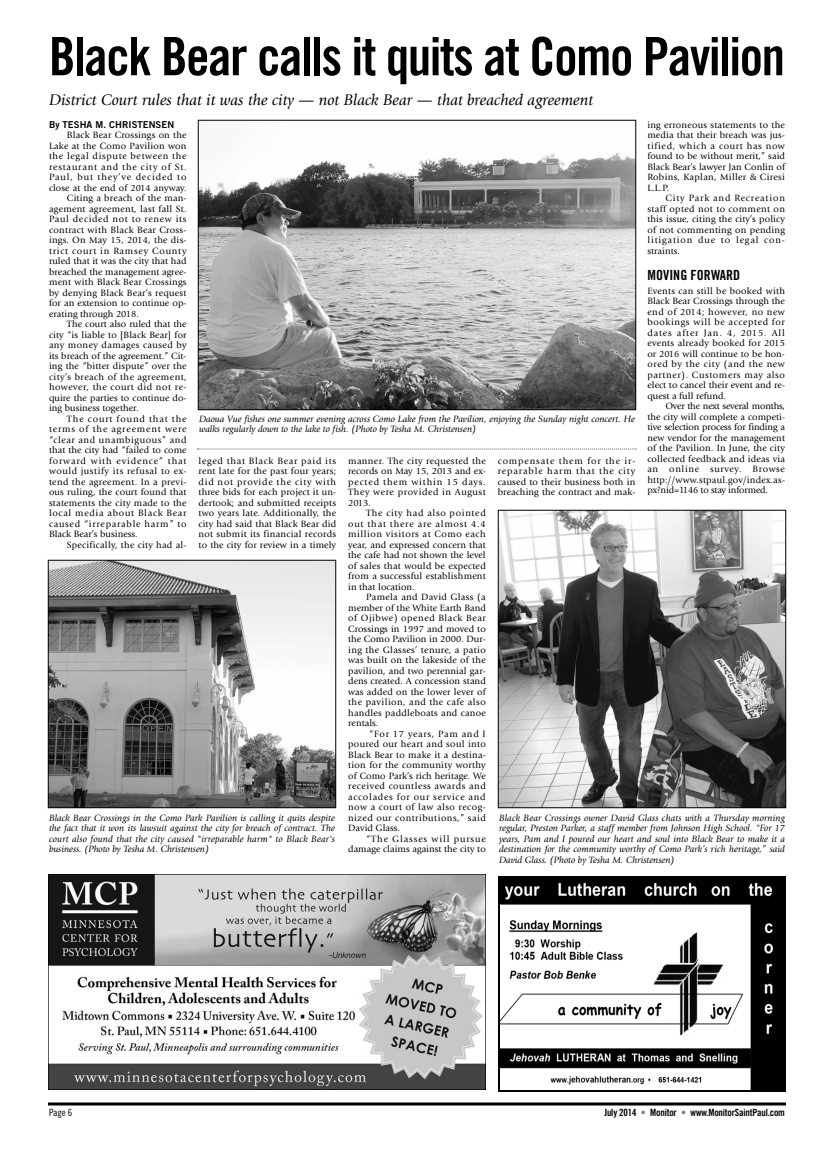
<style>
.page{position:relative;width:828px;height:1152px;background:#fff}
.page>*{position:absolute;margin:0;border:0;box-sizing:border-box;transform-origin:0 0}
.t1{font:53px "Trade Gothic Bold Cond Twenty";letter-spacing:-.03em;color:#000}
.t2{font:italic 16px "Giovanni";color:#000}
.t3{font:14px "Trade Gothic Bold Cond Twenty";letter-spacing:.005em;color:#000}
.t4{font:10px "Trade Gothic Bold Cond Twenty";letter-spacing:-.02em;color:#000}
.t5{font:10px "Trade Gothic Cond Eighteen";color:#000}
.t6{font:9.5px/10.5px "Giovanni";letter-spacing:.025em;color:#000;text-align:justify}
.t7{font:italic 9.5px/10.5px "Giovanni";color:#000;text-align:justify}
.t8{font:9.5px/10.5px "Giovanni";letter-spacing:.005em;color:#000;text-align:right}
.t9{font:9.5px "Giovanni";letter-spacing:.09em;color:#000}
.t10{font:9.5px "Giovanni";letter-spacing:.055em;color:#000}
.t11{font:9.5px "Giovanni";letter-spacing:.07em;color:#000}
.t12{font:9.5px "Giovanni";letter-spacing:.075em;color:#000}
.t13{font:9.5px "Giovanni";letter-spacing:.045em;color:#000}
.t14{font:9.5px "Giovanni";letter-spacing:.085em;color:#000}
.t15{font:9.5px "Giovanni";letter-spacing:.08em;color:#000}
.t16{font:9.5px "Giovanni";letter-spacing:.06em;color:#000}
.t17{font:9.5px "Trade Gothic Bold Two";letter-spacing:.005em;color:#000}
.s1{color:#808080}
</style>
<div class="page">
<svg style="left:48px;top:1102px;width:738px;height:4px;background:#3f3f3f"></svg>
<img style="left:50px;top:876px;width:434px;height:212px">
<div style="left:48px;top:874px;width:438px;height:216px;border:1px solid #000"></div>
<img style="left:501px;top:879px;width:282px;height:210px">
<div style="left:498px;top:876px;width:288px;height:216px;border:2px solid #000"></div>
<img style="left:200px;top:153px;width:434px;height:255px">
<div style="left:198px;top:120px;width:438px;height:290px;border:1px solid #000"></div>
<img style="left:500px;top:512px;width:284px;height:294px">
<div style="left:498px;top:510px;width:288px;height:298px;border:1px solid #000"></div>
<svg style="left:198px;top:448px;width:439px;height:2px"></svg>
<img style="left:50px;top:562px;width:284px;height:244px">
<div style="left:48px;top:560px;width:288px;height:248px;border:1px solid #000"></div>
<h1 class="t1" style="left:49px;top:37px;width:738px">Black Bear calls it quits at Como Pavilion</h1>
<h2 class="t2" style="left:49px;top:93px;width:546px">District Court rules that it was the city — not Black Bear — that breached agreement</h2>
<p class="t17" style="left:49px;top:121px;width:127px">By TESHA M. CHRISTENSEN</p>
<p class="t6" style="left:67px;top:131px;width:121px">Black Bear Crossings on the</p>
<p class="t6" style="left:49px;top:141px;width:139px">Lake at the Como Pavilion won</p>
<p class="t11" style="left:49px;top:153px;width:139px">the legal dispute between the</p>
<p class="t14" style="left:49px;top:163px;width:139px">restaurant and the city of St.</p>
<p class="t9" style="left:49px;top:174px;width:139px">Paul, but they’ve decided to</p>
<p class="t8" style="left:49px;top:183px;width:139px">close at the end of 2014 anyway.</p>
<p class="t6" style="left:67px;top:194px;width:121px">Citing a breach of the man-</p>
<p class="t6" style="left:49px;top:204px;width:139px">agement agreement, last fall St.</p>
<p class="t11" style="left:49px;top:216px;width:139px">Paul decided not to renew its</p>
<p class="t6" style="left:49px;top:225px;width:139px">contract with Black Bear Cross-</p>
<p class="t6" style="left:49px;top:236px;width:139px">ings. On May 15, 2014, the dis-</p>
<p class="t15" style="left:49px;top:247px;width:139px">trict court in Ramsey County</p>
<p class="t8" style="left:49px;top:257px;width:139px">ruled that it was the city that had</p>
<p class="t8" style="left:49px;top:267px;width:139px">breached the management agree-</p>
<p class="t6" style="left:49px;top:278px;width:139px">ment with Black Bear Crossings</p>
<p class="t6" style="left:49px;top:288px;width:139px">by denying Black Bear’s request</p>
<p class="t8" style="left:49px;top:299px;width:139px">for an extension to continue op-</p>
<p class="t8" style="left:49px;top:309px;width:91px">erating through 2018.</p>
<p class="t8" style="left:67px;top:320px;width:121px">The court also ruled that the</p>
<p class="t6" style="left:49px;top:330px;width:139px">city “is liable to [Black Bear] for</p>
<p class="t6" style="left:49px;top:341px;width:139px">any money damages caused by</p>
<p class="t8" style="left:49px;top:351px;width:139px">its breach of the agreement.” Cit-</p>
<p class="t6" style="left:49px;top:362px;width:139px">ing the “bitter dispute” over the</p>
<p class="t13" style="left:49px;top:373px;width:139px">city’s breach of the agreement,</p>
<p class="t10" style="left:49px;top:384px;width:139px">however, the court did not re-</p>
<p class="t8" style="left:49px;top:393px;width:139px">quire the parties to continue do-</p>
<p class="t8" style="left:49px;top:404px;width:91px">ing business together.</p>
<p class="t9" style="left:67px;top:415px;width:121px">The court found that the</p>
<p class="t9" style="left:49px;top:426px;width:139px">terms of the agreement were</p>
<p class="t16" style="left:49px;top:436px;width:139px">“clear and unambiguous” and</p>
<p class="t8" style="left:49px;top:446px;width:139px">that the city had “failed to come</p>
<p class="t9" style="left:49px;top:457px;width:139px">forward with evidence” that</p>
<p class="t10" style="left:49px;top:468px;width:139px">would justify its refusal to ex-</p>
<p class="t6" style="left:49px;top:477px;width:139px">tend the agreement. In a previ-</p>
<p class="t6" style="left:49px;top:488px;width:139px">ous ruling, the court found that</p>
<p class="t6" style="left:49px;top:498px;width:139px">statements the city made to the</p>
<p class="t12" style="left:49px;top:510px;width:139px">local media about Black Bear</p>
<p class="t12" style="left:49px;top:520px;width:139px">caused “irreparable harm” to</p>
<p class="t8" style="left:49px;top:530px;width:90px">Black Bear’s business.</p>
<p class="t6" style="left:67px;top:540px;width:121px">Specifically, the city had al-</p>
<p class="t6" style="left:647px;top:120px;width:139px">ing erroneous statements to the media that their breach was jus&shy;tified, which a court has now found to be without merit,” said Black Bear’s lawyer Jan Conlin of Robins, Kaplan, Miller &amp; Ciresi L.L.P.</p>
<p class="t6" style="left:647px;top:194px;width:139px;text-indent:18px">City Park and Recreation staff opted not to comment on this issue, citing the city’s policy of not commenting on pending litigation due to legal con&shy;straints.</p>
<h3 class="t3" style="left:647px;top:270px;width:94px">MOVING FORWARD</h3>
<p class="t6" style="left:647px;top:286px;width:139px">Events can still be booked with Black Bear Crossings through the end of 2014; however, no new bookings will be accepted for dates after Jan. 4, 2015. All events already booked for 2015 or 2016 will continue to be hon&shy;ored by the city (and the new partner). Customers may also elect to cancel their event and re&shy;quest a full refund.</p>
<p class="t6" style="left:647px;top:402px;width:139px;text-indent:18px">Over the next several months, the city will complete a competi&shy;tive selection process for finding a new vendor for the management of the Pavilion. In June, the city collected feedback and ideas via an online survey. Browse http://www.stpaul.gov/index.as&shy;px?nid=1146 to stay informed.</p>
<p class="t7" style="left:199px;top:414px;width:438px">Daoua Vue fishes one summer evening across Como Lake from the Pavilion, enjoying the Sunday night concert. He walks regularly down to the lake to fish. (Photo by Tesha M. Christensen)</p>
<p class="t6" style="left:498px;top:456px;width:139px">compensate them for the ir&shy;reparable harm that the city caused to their business both in breaching the contract and mak-</p>
<p class="t6" style="left:199px;top:456px;width:139px">leged that Black Bear paid its rent late for the past four years; did not provide the city with three bids for each project it un&shy;dertook; and submitted receipts two years late. Additionally, the city had said that Black Bear did not submit its financial records to the city for review in a timely</p>
<p class="t6" style="left:348px;top:456px;width:139px">manner. The city requested the records on May 15, 2013 and ex&shy;pected them within 15 days.<br>They were provided in August 2013.</p>
<p class="t6" style="left:348px;top:509px;width:139px;text-indent:18px">The city had also pointed out that there are almost 4.4 million visitors at Como each year, and expressed concern that the cafe had not shown the level of sales that would be expected from a successful establishment in that location.</p>
<p class="t6" style="left:348px;top:593px;width:139px;text-indent:18px">Pamela and David Glass (a member of the White Earth Band of Ojibwe) opened Black Bear Crossings in 1997 and moved to the Como Pavilion in 2000. Dur&shy;ing the Glasses’ tenure, a patio was built on the lakeside of the pavilion, and two perennial gar&shy;dens created. A concession stand was added on the lower lever of the pavilion, and the cafe also handles paddleboats and canoe rentals.</p>
<p class="t6" style="left:348px;top:729px;width:139px;text-indent:21px">“For 17 years, Pam and I poured our heart and soul into Black Bear to make it a destina&shy;tion for the community worthy of Como Park’s rich heritage. We received countless awards and accolades for our service and now a court of law also recog&shy;nized our contributions,” said David Glass.</p>
<p class="t8" style="left:348px;top:834px;width:139px">“The Glasses will pursue damage claims against the city to</p>
<p class="t7" style="left:49px;top:813px;width:288px">Black Bear Crossings in the Como Park Pavilion is calling it quits despite the fact that it won its lawsuit against the city for breach of contract. The court also found that the city caused "irreparable harm" to Black Bear's business. (Photo by Tesha M. Christensen)</p>
<p class="t7" style="left:499px;top:813px;width:288px">Black Bear Crossings owner David Glass chats with a Thursday morning regular, Preston Parker, a staff member from Johnson High School. "For 17 years, Pam and I poured our heart and soul into Black Bear to make it a destination for the community worthy of Como Park’s rich heritage,” said David Glass. (Photo by Tesha M. Christensen)</p>
<p class="t5" style="left:49px;top:1109px;width:25px">Page 6</p>
<p class="t4" style="left:604px;top:1109px;width:182px">July 2014 <span class="s1">•</span> Monitor <span class="s1">•</span> www.MonitorSaintPaul.com</p>
</div>
